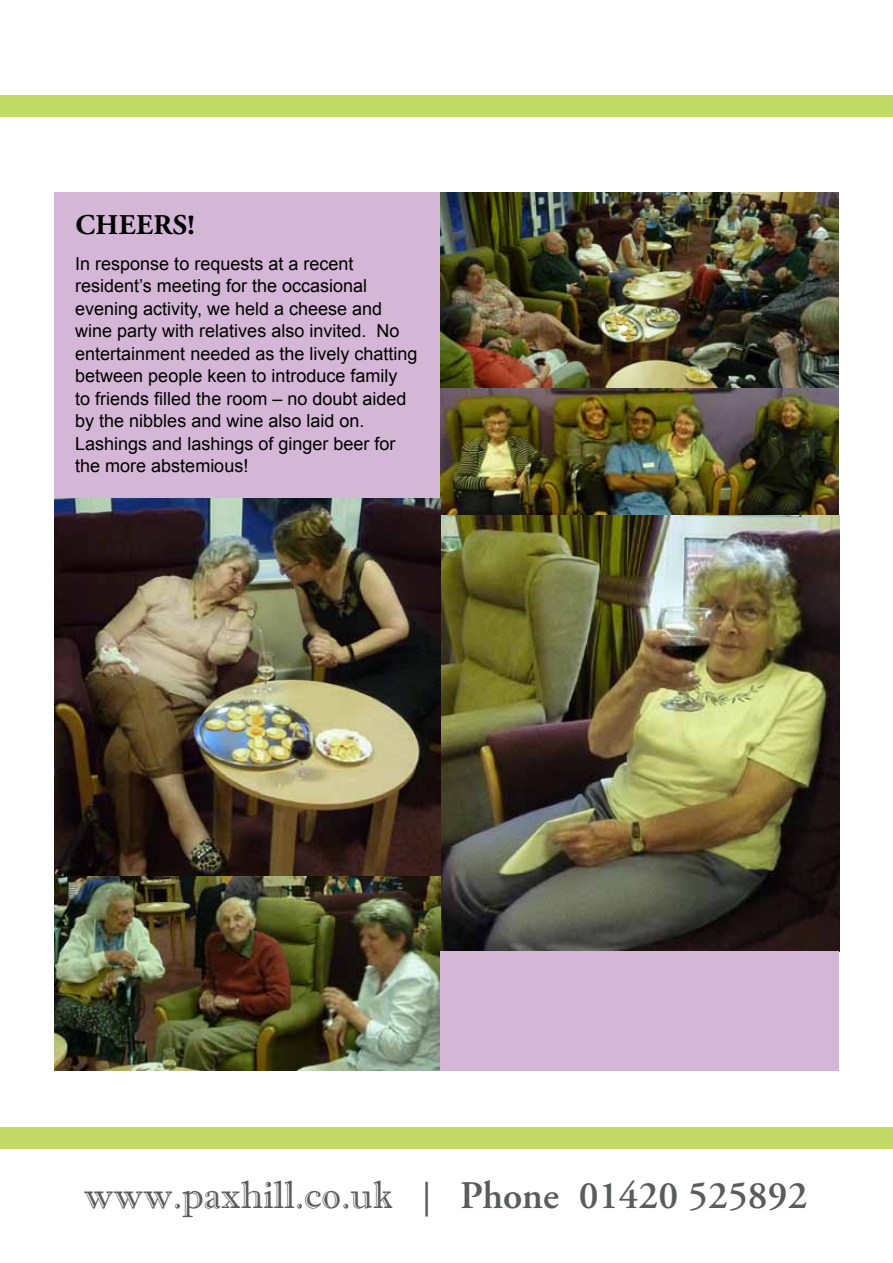
<style>
.page{position:relative;width:893px;height:1263px;background:#fff}
.page>*{position:absolute;margin:0;border:0;box-sizing:border-box;transform-origin:0 0}
.t1{font:39px "Imprint MT Shadow";color:#5a5b5d}
.t2{font:700 28.5px "Adobe Garamond Pro";letter-spacing:.015em;color:#000}
.t3{font:18px/22.5px "Arial";color:#000}
.s1{font-family:"Adobe Garamond";font-weight:600}
</style>
<div class="page">
<div style="left:0;top:1127px;width:893px;height:21px;background:#c1da68"></div>
<div style="left:0;top:96px;width:893px;height:21px;background:#c1da68"></div>
<div style="left:54px;top:193px;width:386px;height:306px;background:#d4b6d6"></div>
<img style="left:440px;top:193px;width:399px;height:758px">
<img style="left:54px;top:499px;width:386px;height:571px">
<div style="left:440px;top:951px;width:398px;height:119px;background:#d4b6d6"></div>
<h2 class="t2" style="left:75px;top:209px;width:121px">CHEERS!</h2>
<p class="t3" style="left:75px;top:252px;width:344px">In response to requests at a recent resident’s meeting for the occasional evening activity, we held a cheese and wine party with relatives also invited. No entertainment needed as the lively chatting between people keen to introduce family<br>to friends filled the room – no doubt aided by the nibbles and wine also laid on.<br>Lashings and lashings of ginger beer for the more abstemious!</p>
<h1 class="t1" style="left:84px;top:1172px;width:725px">www.paxhill.co.uk | <span class="s1">Phone 01420 525892</span></h1>
</div>
